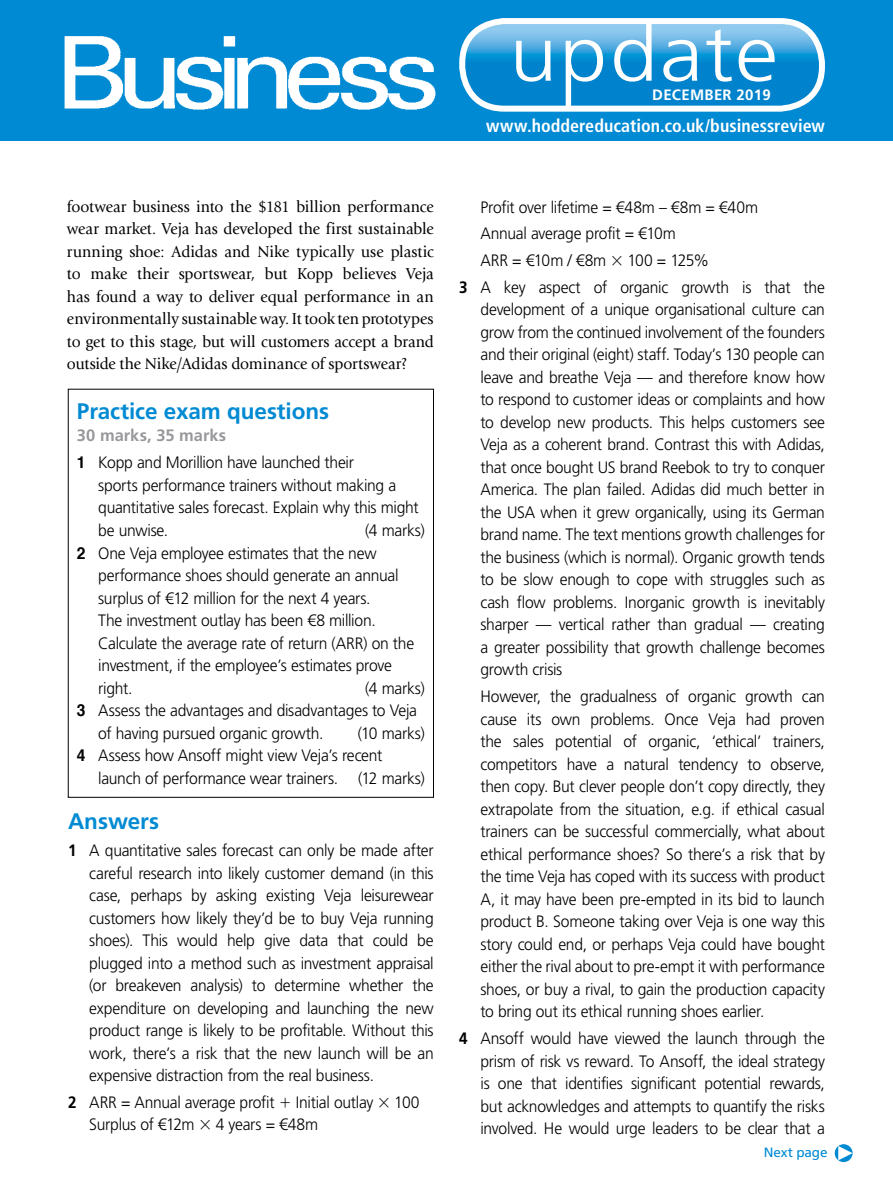
<style>
.page{position:relative;width:893px;height:1191px;background:#fff}
.page>*{position:absolute;margin:0;border:0;box-sizing:border-box;transform-origin:0 0}
._2__H__Ahead{font:700 22.5px "Frutiger LT Std";letter-spacing:-.005em;color:#008ad3}
.t1{font:700 condensed 18px "Frutiger LT Std";color:#fff}
._5__B__BoxAnswText{font:300 16.5px/22.5px "Frutiger LT Std";letter-spacing:-.015em;color:#000;text-align:justify;scale:.95 1}
._5__B__Box_Text{font:300 16.5px/22.5px "Frutiger LT Std";letter-spacing:-.015em;color:#000;scale:.95 1}
._1__TA__text{font:16.5px/22.5px "Giovanni Std";letter-spacing:-.005em;color:#000;text-align:justify;scale:.95 1}
._2__H__Ahead-2{font:700 16.5px "Frutiger LT Std";color:#98989c}
.t2{font:700 15px "Frutiger LT Std";letter-spacing:.02em;color:#fff}
.t3{font:13.5px "Frutiger LT Std";letter-spacing:-.01em;color:#008ad3}
.s1{font-family:"Helvetica";font-weight:700}
.s2{font-weight:700}
</style>
<div class="page">
<div style="left:0;top:0;width:893px;height:140px;background:#008ad3"></div>
<svg style="left:462px;top:21px;width:360px;height:88px"></svg>
<div style="left:459px;top:18px;width:366px;height:94px;border:6px solid #fff;border-radius:42px"></div>
<svg style="left:516px;top:21px;width:259px;height:87px"></svg>
<img style="left:57px;top:36px;width:385px;height:105px">
<svg style="left:835px;top:1144px;width:18px;height:18px"></svg>
<p class="t2" style="left:652px;top:86px;width:120px">DECEMBER 2019</p>
<p class="t1" style="left:486px;top:115px;width:340px">www.hoddereducation.co.uk/businessreview</p>
<p class="_1__TA__text" style="left:67px;top:195px;width:388px">footwear business into the $181 billion performance wear market. Veja has developed the first sustainable running shoe: Adidas and Nike typically use plastic to make their sportswear, but Kopp believes Veja has found a way to deliver equal performance in an environmentally sustainable way. It took ten prototypes to get to this stage, but will customers accept a brand outside the Nike/Adidas dominance of sportswear?</p>
<p class="_2__H__Ahead" style="left:77px;top:398px;width:254px">Practice exam questions</p>
<p class="_2__H__Ahead-2" style="left:77px;top:426px;width:151px">30 marks, 35 marks</p>
<p class="_5__B__Box_Text" style="left:98px;top:452px;width:339px;text-indent:-21px"><span class="s1">1</span> Kopp and Morillion have launched their<br>sports performance trainers without making a quantitative sales forecast. Explain why this might be unwise.</p>
<p class="_5__B__Box_Text" style="left:365px;top:519px;width:64px">(4 marks)</p>
<p class="_5__B__Box_Text" style="left:98px;top:542px;width:334px;text-indent:-21px"><span class="s1">2</span> One Veja employee estimates that the new performance shoes should generate an annual surplus of €12 million for the next 4 years.<br>The investment outlay has been €8 million.<br>Calculate the average rate of return (ARR) on the investment, if the employee’s estimates prove right.</p>
<p class="_5__B__Box_Text" style="left:365px;top:677px;width:64px">(4 marks)</p>
<p class="_5__B__Box_Text" style="left:98px;top:699px;width:337px;text-indent:-21px"><span class="s1">3</span> Assess the advantages and disadvantages to Veja of having pursued organic growth.</p>
<p class="_5__B__Box_Text" style="left:358px;top:722px;width:72px">(10 marks)</p>
<p class="_5__B__Box_Text" style="left:98px;top:744px;width:345px;text-indent:-21px"><span class="s1">4</span> Assess how Ansoff might view Veja’s recent launch of performance wear trainers. (12 marks)</p>
<p class="_2__H__Ahead" style="left:68px;top:808px;width:93px">Answers</p>
<p class="_5__B__BoxAnswText" style="left:89px;top:839px;width:364px;text-indent:-21px"><span class="s2">1</span> A quantitative sales forecast can only be made after careful research into likely customer demand (in this case, perhaps by asking existing Veja leisurewear customers how likely they’d be to buy Veja running shoes). This would help give data that could be plugged into a method such as investment appraisal (or breakeven analysis) to determine whether the expenditure on developing and launching the new product range is likely to be profitable. Without this work, there’s a risk that the new launch will be an expensive distraction from the real business.</p>
<p class="_5__B__BoxAnswText" style="left:68px;top:1091px;width:219px"><span class="s2">2</span> ARR = Annual average profit</p>
<p class="_5__B__BoxAnswText" style="left:296px;top:1091px;width:83px">Initial outlay</p>
<p class="_5__B__BoxAnswText" style="left:394px;top:1091px;width:28px">100</p>
<p class="_5__B__BoxAnswText" style="left:89px;top:1113px;width:112px">Surplus of €12m</p>
<p class="_5__B__BoxAnswText" style="left:216px;top:1113px;width:109px">4 years = €48m</p>
<p class="_5__B__BoxAnswText" style="left:480px;top:196px;width:294px">Profit over lifetime = €48m – €8m = €40m</p>
<p class="_5__B__BoxAnswText" style="left:480px;top:222px;width:207px">Annual average profit = €10m</p>
<p class="_5__B__BoxAnswText" style="left:480px;top:249px;width:134px">ARR = €10m / €8m</p>
<p class="_5__B__BoxAnswText" style="left:627px;top:249px;width:88px">100 = 125%</p>
<p class="_5__B__BoxAnswText" style="left:480px;top:276px;width:364px;text-indent:-21px"><span class="s2">3</span> A key aspect of organic growth is that the development of a unique organisational culture can grow from the continued involvement of the founders and their original (eight) staff. Today’s 130 people can leave and breathe Veja — and therefore know how to respond to customer ideas or complaints and how to develop new products. This helps customers see Veja as a coherent brand. Contrast this with Adidas, that once bought US brand Reebok to try to conquer America. The plan failed. Adidas did much better in the USA when it grew organically, using its German brand name. The text mentions growth challenges for the business (which is normal). Organic growth tends to be slow enough to cope with struggles such as cash flow problems. Inorganic growth is inevitably sharper — vertical rather than gradual — creating a greater possibility that growth challenge becomes growth crisis</p>
<p class="_5__B__BoxAnswText" style="left:480px;top:685px;width:364px">However, the gradualness of organic growth can cause its own problems. Once Veja had proven the sales potential of organic, ‘ethical’ trainers, competitors have a natural tendency to observe, then copy. But clever people don’t copy directly, they extrapolate from the situation, e.g. if ethical casual trainers can be successful commercially, what about ethical performance shoes? So there’s a risk that by the time Veja has coped with its success with product A, it may have been pre-empted in its bid to launch product B. Someone taking over Veja is one way this story could end, or perhaps Veja could have bought either the rival about to pre-empt it with performance shoes, or buy a rival, to gain the production capacity to bring out its ethical running shoes earlier.</p>
<p class="_5__B__BoxAnswText" style="left:480px;top:1027px;width:364px;text-indent:-21px"><span class="s2">4</span> Ansoff would have viewed the launch through the prism of risk vs reward. To Ansoff, the ideal strategy is one that identifies significant potential rewards, but acknowledges and attempts to quantify the risks involved. He would urge leaders to be clear that a</p>
<p class="t3" style="left:764px;top:1143px;width:65px">Next page</p>
</div>
